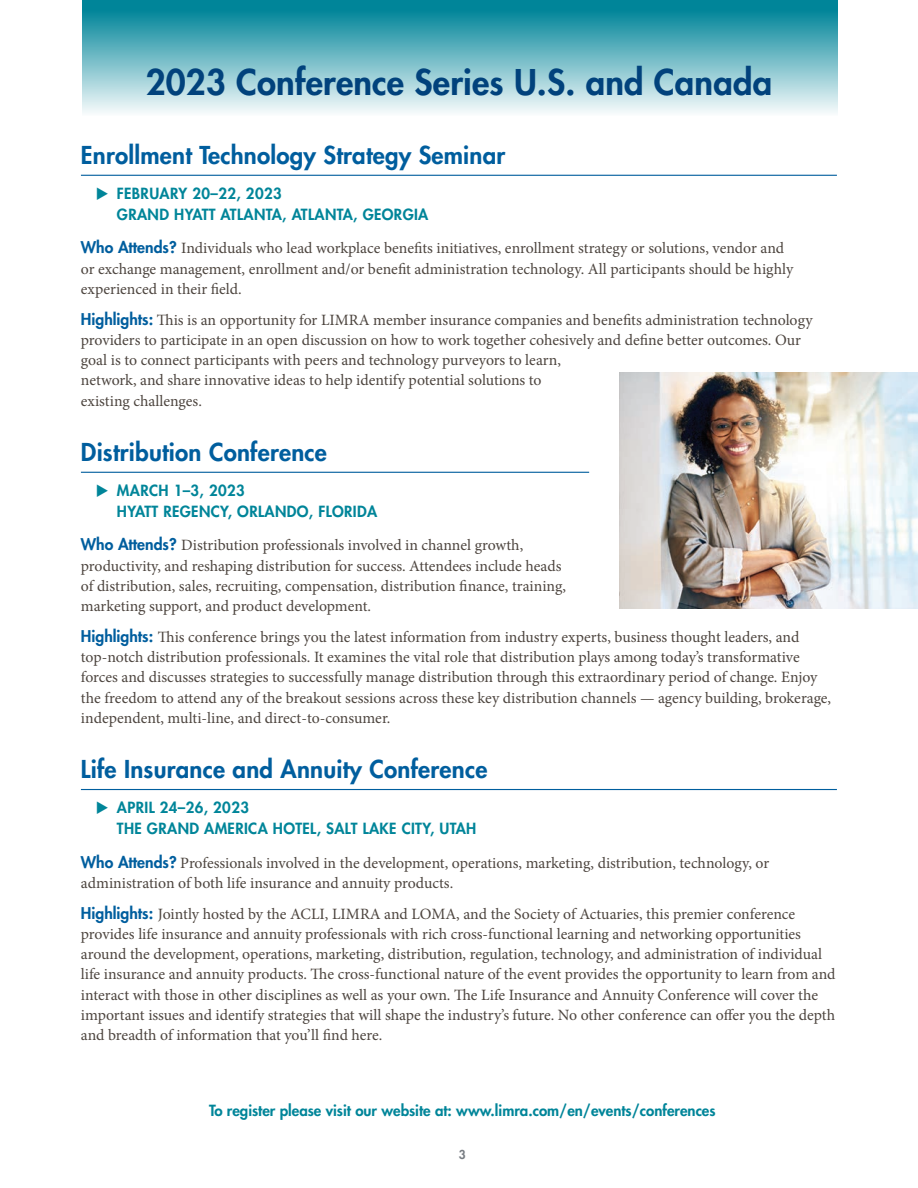
<style>
.page{position:relative;width:918px;height:1188px;background:#fff}
.page>*{position:absolute;margin:0;border:0;box-sizing:border-box;transform-origin:0 0}
.t1{font:800 34.5px "Futura Std";letter-spacing:.005em;color:#01427c}
.t2{font:800 24px "Futura Std";letter-spacing:.01em;color:#005e9e}
.t3{font:15.75px/20.2px "Minion Pro";letter-spacing:-.005em;color:#4d453f}
.t4{font:800 15px/21px "Futura Std";letter-spacing:.025em;color:#008599}
.t5{font:800 15px "Futura Std";color:#008599}
.t6{font:800 12px "Futura Std";color:#787d83}
.s1{font-family:"Futura Std";font-weight:800;color:#005e9e}
</style>
<div class="page">
<div style="left:82px;top:0;width:756px;height:116px;background:linear-gradient(to bottom,#007b91,#f7fafb)"></div>
<hr style="left:81px;top:175px;width:756px;height:1px;background:#005e9e">
<hr style="left:81px;top:472px;width:508px;height:1px;background:#005e9e">
<hr style="left:81px;top:789px;width:756px;height:1px;background:#005e9e">
<img style="left:620px;top:372px;width:298px;height:237px">
<h1 class="t1" style="left:146px;top:61px;width:628px">2023 Conference Series U.S. and Canada</h1>
<h2 class="t2" style="left:81px;top:140px;width:426px">Enrollment Technology Strategy Seminar</h2>
<p class="t4" style="left:117px;top:183px;width:313px">FEBRUARY 20–22, 2023<br>GRAND HYATT ATLANTA, ATLANTA, GEORGIA</p>
<p class="t3" style="left:81px;top:238px;width:714px"><span class="s1">Who Attends?</span> Individuals who lead workplace benefits initiatives, enrollment strategy or solutions, vendor and or exchange management, enrollment and/or benefit administration technology. All participants should be highly experienced in their field.</p>
<p class="t3" style="left:81px;top:310px;width:733px"><span class="s1">Highlights:</span> This is an opportunity for LIMRA member insurance companies and benefits administration technology providers to participate in an open discussion on how to work together cohesively and define better outcomes. Our goal is to connect participants with peers and technology purveyors to learn,<br>network, and share innovative ideas to help identify potential solutions to<br>existing challenges.</p>
<h2 class="t2" style="left:81px;top:437px;width:248px">Distribution Conference</h2>
<p class="t4" style="left:117px;top:480px;width:262px">MARCH 1–3, 2023<br>HYATT REGENCY, ORLANDO, FLORIDA</p>
<p class="t3" style="left:81px;top:535px;width:487px"><span class="s1">Who Attends?</span> Distribution professionals involved in channel growth, productivity, and reshaping distribution for success. Attendees include heads of distribution, sales, recruiting, compensation, distribution finance, training, marketing support, and product development.</p>
<p class="t3" style="left:81px;top:627px;width:752px"><span class="s1">Highlights:</span> This conference brings you the latest information from industry experts, business thought leaders, and top-notch distribution professionals. It examines the vital role that distribution plays among today’s transformative forces and discusses strategies to successfully manage distribution through this extraordinary period of change. Enjoy the freedom to attend any of the breakout sessions across these key distribution channels — agency building, brokerage, independent, multi-line, and direct-to-consumer.</p>
<h2 class="t2" style="left:81px;top:754px;width:408px">Life Insurance and Annuity Conference</h2>
<p class="t4" style="left:117px;top:797px;width:361px">APRIL 24–26, 2023<br>THE GRAND AMERICA HOTEL, SALT LAKE CITY, UTAH</p>
<p class="t3" style="left:81px;top:853px;width:690px"><span class="s1">Who Attends?</span> Professionals involved in the development, operations, marketing, distribution, technology, or administration of both life insurance and annuity products.</p>
<p class="t3" style="left:81px;top:904px;width:756px"><span class="s1">Highlights:</span> Jointly hosted by the ACLI, LIMRA and LOMA, and the Society of Actuaries, this premier conference provides life insurance and annuity professionals with rich cross-functional learning and networking opportunities around the development, operations, marketing, distribution, regulation, technology, and administration of individual life insurance and annuity products. The cross-functional nature of the event provides the opportunity to learn from and interact with those in other disciplines as well as your own. The Life Insurance and Annuity Conference will cover the important issues and identify strategies that will shape the industry’s future. No other conference can offer you the depth and breadth of information that you’ll find here.</p>
<p class="t5" style="left:209px;top:1101px;width:508px">To register please visit our website at: www.limra.com/en/events/conferences</p>
<p class="t6" style="left:459px;top:1147px;width:8px">3</p>
</div>
